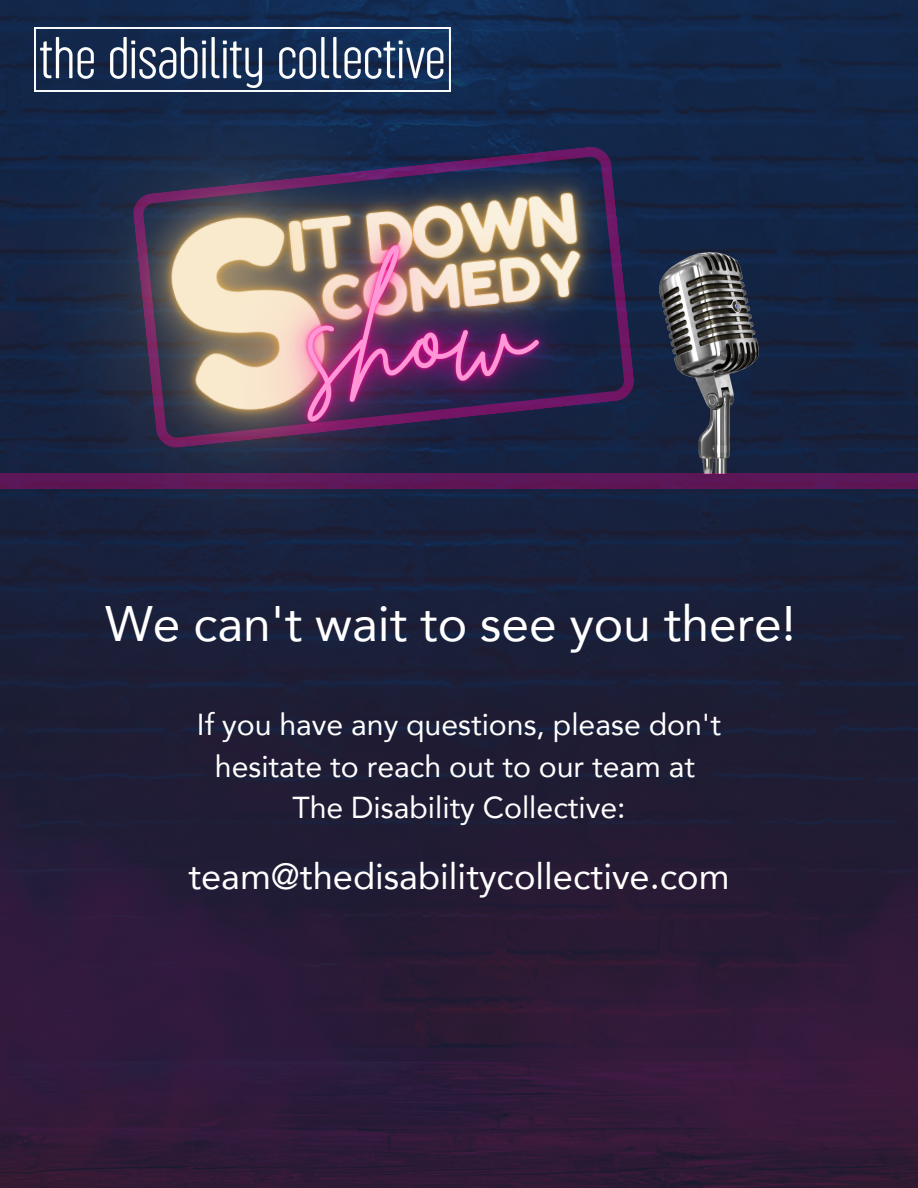
<style>
.page{position:relative;width:918px;height:1188px;background:#fff}
.page>*{position:absolute;margin:0;border:0;box-sizing:border-box;transform-origin:0 0}
.t1{font:49.8px "Janna LT";color:#fff}
.t2{font:36.3px "Janna LT";color:#fff}
.t3{font:30.3px/41.7px "Janna LT";color:#fff;text-align:center}
</style>
<div class="page">
<div style="left:0;top:0;width:918px;height:1188px;background:linear-gradient(to bottom,#0b2747,#2f1833)"></div>
<img style="left:0;top:0;width:698px;height:824px">
<img style="left:157px;top:95px;width:532px;height:476px">
<img style="left:659px;top:252px;width:99px;height:221px">
<div style="left:0;top:473px;width:918px;height:16px;background:#5c1759"></div>
<img style="left:34px;top:27px;width:416px;height:64px">
<p class="t1" style="left:105px;top:594px;width:692px">We can't wait to see you there!</p>
<p class="t3" style="left:197px;top:704px;width:525px">If you have any questions, please don't hesitate to reach out to our team at</p>
<p class="t3" style="left:292px;top:787px;width:335px">The Disability Collective:</p>
<p class="t2" style="left:188px;top:855px;width:543px">team@thedisabilitycollective.com</p>
</div>
